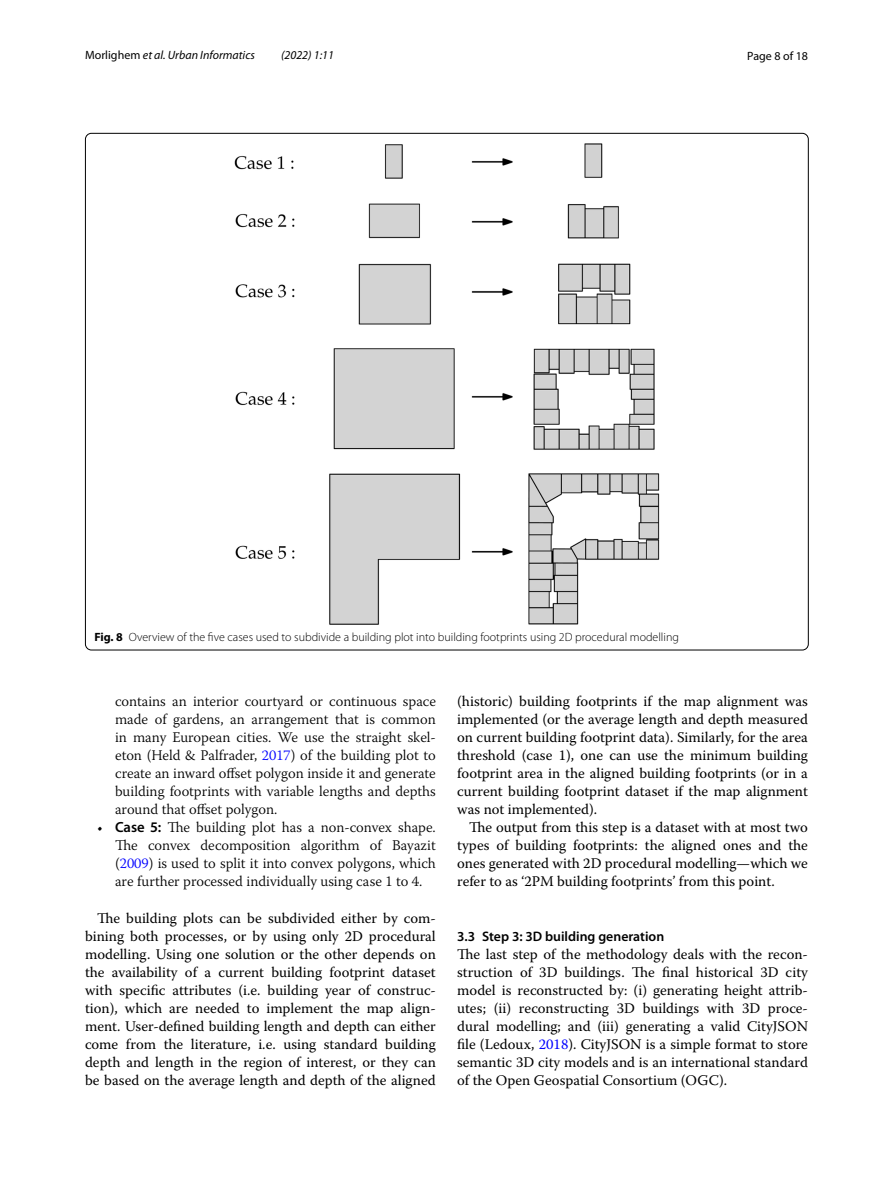
<style>
.page{position:relative;width:893px;height:1187px;background:#fff}
.page>*{position:absolute;margin:0;border:0;box-sizing:border-box;transform-origin:0 0}
.t1{font:14.7px/18px "Warnock Pro";color:#000;text-align:justify}
.t2{font:300 14.7px/18px "Warnock Pro";color:#000;text-align:justify}
.t3{font:600 13.8px "Myriad Pro";color:#000}
.t4{font:300 12px "Myriad Pro";color:#000}
.t5{font:italic 12px "Myriad Pro";color:#000}
.t6{font:12px "Myriad Pro";color:#000}
.s1{font-style:normal}
.s2{font-weight:700}
.s3{color:#00f}
.s4{font-family:"Myriad Pro";font-weight:600}
</style>
<div class="page">
<img style="left:234px;top:143px;width:426px;height:482px">
<p class="t5" style="left:85px;top:48px;width:171px"><span class="s1">Morlighem</span> et al. Urban Informatics</p>
<p class="t5" style="left:281px;top:48px;width:54px">(2022) 1:11</p>
<p class="t6" style="left:747px;top:48px;width:62px">Page 8 of 18</p>
<p class="t4" style="left:94px;top:630px;width:586px"><span class="s2">Fig. 8</span> Overview of the five cases used to subdivide a building plot into building footprints using 2D procedural modelling</p>
<p class="t2" style="left:115px;top:691px;width:322px">contains an interior courtyard or continuous space made of gardens, an arrangement that is common in many European cities. We use the straight skel&shy;eton (Held &amp; Palfrader, <span class="s3">2017</span>) of the building plot to create an inward offset polygon inside it and generate building footprints with variable lengths and depths around that offset polygon.</p>
<p class="t2" style="left:115px;top:817px;width:322px;text-indent:-18px">• <span class="s4">Case 5:</span> The building plot has a non-convex shape.<br>The convex decomposition algorithm of Bayazit (<span class="s3">2009</span>) is used to split it into convex polygons, which are further processed individually using case 1 to 4.</p>
<p class="t1" style="left:85px;top:908px;width:352px;text-indent:12px">The building plots can be subdivided either by com&shy;bining both processes, or by using only 2D procedural modelling. Using one solution or the other depends on the availability of a current building footprint dataset with specific attributes (i.e. building year of construc&shy;tion), which are needed to implement the map align&shy;ment. User-defined building length and depth can either come from the literature, i.e. using standard building depth and length in the region of interest, or they can be based on the average length and depth of the aligned</p>
<p class="t1" style="left:457px;top:691px;width:352px">(historic) building footprints if the map alignment was implemented (or the average length and depth measured on current building footprint data). Similarly, for the area threshold (case 1), one can use the minimum building footprint area in the aligned building footprints (or in a current building footprint dataset if the map alignment was not implemented).</p>
<p class="t1" style="left:457px;top:817px;width:352px;text-indent:12px">The output from this step is a dataset with at most two types of building footprints: the aligned ones and the ones generated with 2D procedural modelling—which we refer to as ‘2PM building footprints’ from this point.</p>
<p class="t3" style="left:457px;top:927px;width:209px">3.3 Step 3: 3D building generation</p>
<p class="t1" style="left:457px;top:944px;width:352px">The last step of the methodology deals with the recon&shy;struction of 3D buildings. The final historical 3D city model is reconstructed by: (i) generating height attrib&shy;utes; (ii) reconstructing 3D buildings with 3D proce&shy;dural modelling; and (iii) generating a valid CityJSON file (Ledoux, <span class="s3">2018</span>). CityJSON is a simple format to store semantic 3D city models and is an international standard of the Open Geospatial Consortium (OGC).</p>
</div>
